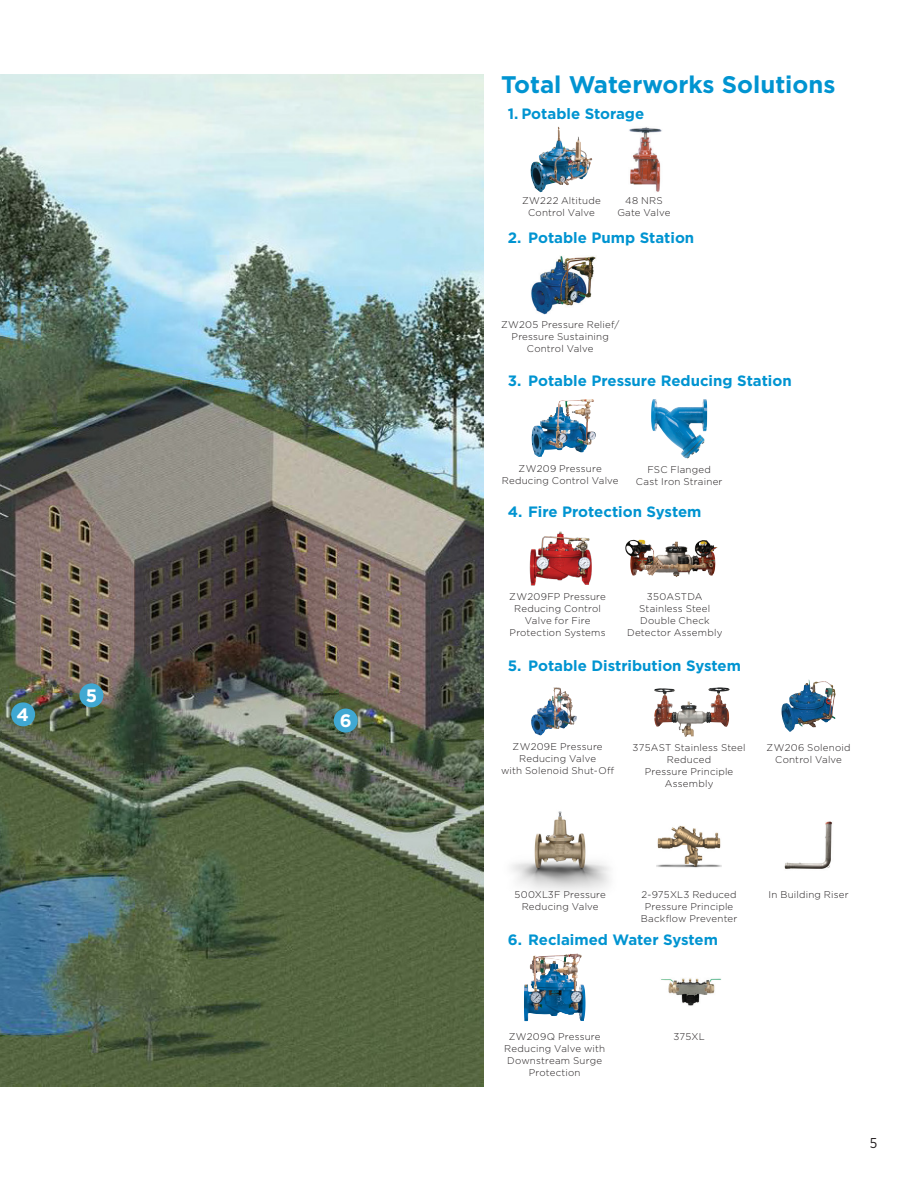
<style>
.page{position:relative;width:918px;height:1188px;background:#fff}
.page>*{position:absolute;margin:0;border:0;box-sizing:border-box;transform-origin:0 0}
.t1{font:700 24px "Gotham";color:#0094d1}
.t2{font:700 18px "Gotham";color:#fff}
.t3{font:700 15px "Gotham";color:#0094d1}
.t4{font:14.25px "Gotham Narrow";color:#231f20}
.Centered_Caption{font:300 9.75px/12px "Gotham";letter-spacing:.02em;color:#231f20;text-align:center}
</style>
<div class="page">
<img style="left:0;top:74px;width:483px;height:1012px">
<img style="left:511px;top:811px;width:99px;height:80px">
<div style="left:11px;top:702px;width:24px;height:24px;background:#40a8d2;border-radius:50%"></div>
<div style="left:79px;top:683px;width:24px;height:24px;background:#40a8d2;border-radius:50%"></div>
<div style="left:334px;top:709px;width:24px;height:24px;background:#40a8d2;border-radius:50%"></div>
<img style="left:530px;top:127px;width:57px;height:65px">
<img style="left:629px;top:127px;width:33px;height:65px">
<img style="left:531px;top:256px;width:65px;height:58px">
<img style="left:531px;top:399px;width:61px;height:58px">
<img style="left:651px;top:399px;width:57px;height:60px">
<img style="left:529px;top:531px;width:63px;height:54px">
<img style="left:531px;top:687px;width:41px;height:49px">
<img style="left:707px;top:687px;width:11px;height:26px">
<img style="left:782px;top:680px;width:53px;height:52px">
<img style="left:656px;top:825px;width:66px;height:43px">
<img style="left:625px;top:540px;width:65px;height:37px">
<img style="left:524px;top:954px;width:60px;height:67px">
<img style="left:784px;top:821px;width:49px;height:48px">
<img style="left:661px;top:978px;width:60px;height:28px">
<p class="t2" style="left:17px;top:703px;width:14px">4</p>
<p class="t2" style="left:86px;top:684px;width:13px">5</p>
<p class="t2" style="left:340px;top:709px;width:13px">6</p>
<p class="t1" style="left:501px;top:68px;width:336px">Total Waterworks Solutions</p>
<p class="t3" style="left:508px;top:104px;width:138px">1. Potable Storage</p>
<p class="Centered_Caption" style="left:522px;top:194px;width:80px">ZW222 Altitude<br>Control Valve</p>
<p class="Centered_Caption" style="left:617px;top:194px;width:55px">48 NRS<br>Gate Valve</p>
<p class="t3" style="left:508px;top:227px;width:188px">2. Potable Pump Station</p>
<p class="Centered_Caption" style="left:501px;top:318px;width:120px">ZW205 Pressure Relief/<br>Pressure Sustaining<br>Control Valve</p>
<p class="t3" style="left:508px;top:371px;width:285px">3. Potable Pressure Reducing Station</p>
<p class="Centered_Caption" style="left:502px;top:462px;width:118px">ZW209 Pressure<br>Reducing Control Valve</p>
<p class="Centered_Caption" style="left:636px;top:463px;width:88px">FSC Flanged<br>Cast Iron Strainer</p>
<p class="t3" style="left:508px;top:502px;width:195px">4. Fire Protection System</p>
<p class="Centered_Caption" style="left:509px;top:590px;width:98px">ZW209FP Pressure<br>Reducing Control<br>Valve for Fire<br>Protection Systems</p>
<p class="Centered_Caption" style="left:627px;top:590px;width:97px">350ASTDA<br>Stainless Steel<br>Double Check<br>Detector Assembly</p>
<p class="t3" style="left:508px;top:656px;width:235px">5. Potable Distribution System</p>
<p class="Centered_Caption" style="left:501px;top:740px;width:115px">ZW209E Pressure<br>Reducing Valve<br>with Solenoid Shut-Off</p>
<p class="Centered_Caption" style="left:633px;top:741px;width:115px">375AST Stainless Steel<br>Reduced<br>Pressure Principle<br>Assembly</p>
<p class="Centered_Caption" style="left:767px;top:741px;width:86px">ZW206 Solenoid<br>Control Valve</p>
<p class="Centered_Caption" style="left:514px;top:888px;width:93px">500XL3F Pressure</p>
<p class="Centered_Caption" style="left:769px;top:888px;width:82px">In Building Riser</p>
<p class="Centered_Caption" style="left:522px;top:900px;width:78px">Reducing Valve</p>
<p class="Centered_Caption" style="left:641px;top:888px;width:98px">2-975XL3 Reduced<br>Pressure Principle<br>Backflow Preventer</p>
<p class="t3" style="left:508px;top:929px;width:212px">6. Reclaimed Water System</p>
<p class="Centered_Caption" style="left:504px;top:1030px;width:102px">ZW209Q Pressure<br>Reducing Valve with<br>Downstream Surge<br>Protection</p>
<p class="Centered_Caption" style="left:673px;top:1030px;width:33px">375XL</p>
<h3 class="t4" style="left:870px;top:1134px;width:9px">5</h3>
</div>
